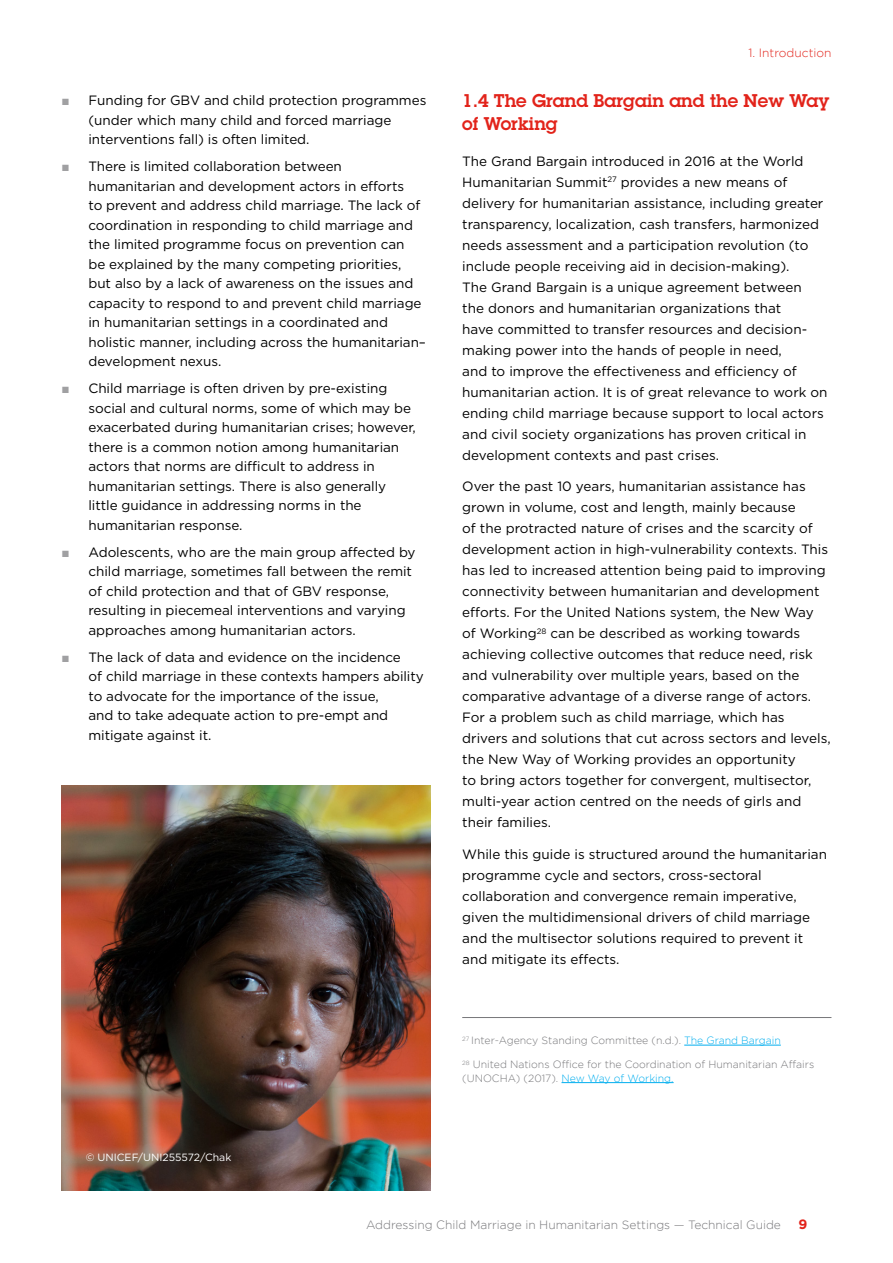
<style>
.page{position:relative;width:893px;height:1263px;background:#fff}
.page>*{position:absolute;margin:0;border:0;box-sizing:border-box;transform-origin:0 0}
.t1{font:600 18px/22.5px "Lubalin Graph Std";color:#e2231a}
.t2{font:13.5px/21px "Gotham";letter-spacing:-.005em;color:#000}
.t3{font:700 13.5px "Gotham";color:#e2231a}
.t4{font:300 12px "Gotham";color:#77777a}
.t5{font:300 12px "Gotham";color:#e2231a}
.t6{font:300 10.5px/13.5px "Gotham";color:#77777a}
.t7{font:10.5px "Gotham";color:#fff}
.s1{font-family:"Arial";color:#a0a0a2}
.s2{color:#00aeef}
</style>
<div class="page">
<img style="left:62px;top:786px;width:369px;height:405px">
<hr style="left:684px;top:1045px;width:97px;height:1px;background:#00aeef">
<hr style="left:561px;top:1082px;width:113px;height:1px;background:#00aeef">
<hr style="left:462px;top:1017px;width:369px;height:1px;background:#77777a">
<p class="t2" style="left:88px;top:90px;width:339px;line-height:19.5px;text-indent:-27px"><span class="s1">■</span> Funding for GBV and child protection programmes (under which many child and forced marriage interventions fall) is often limited.</p>
<p class="t2" style="left:88px;top:156px;width:339px;line-height:19.5px;text-indent:-27px"><span class="s1">■</span> There is limited collaboration between humanitarian and development actors in efforts<br>to prevent and address child marriage. The lack of coordination in responding to child marriage and the limited programme focus on prevention can<br>be explained by the many competing priorities, but also by a lack of awareness on the issues and capacity to respond to and prevent child marriage in humanitarian settings in a coordinated and holistic manner, including across the humanitarian– development nexus.</p>
<p class="t2" style="left:88px;top:378px;width:329px;line-height:19.5px;text-indent:-27px"><span class="s1">■</span> Child marriage is often driven by pre-existing social and cultural norms, some of which may be exacerbated during humanitarian crises; however, there is a common notion among humanitarian actors that norms are difficult to address in humanitarian settings. There is also generally little guidance in addressing norms in the humanitarian response.</p>
<p class="t2" style="left:88px;top:542px;width:329px;line-height:19.5px;text-indent:-27px"><span class="s1">■</span> Adolescents, who are the main group affected by child marriage, sometimes fall between the remit of child protection and that of GBV response, resulting in piecemeal interventions and varying approaches among humanitarian actors.</p>
<p class="t2" style="left:88px;top:647px;width:337px;line-height:19.5px;text-indent:-27px"><span class="s1">■</span> The lack of data and evidence on the incidence<br>of child marriage in these contexts hampers ability to advocate for the importance of the issue,<br>and to take adequate action to pre-empt and mitigate against it.</p>
<p class="t7" style="left:86px;top:1150px;width:147px">© UNICEF/UNI255572/Chak</p>
<p class="t5" style="left:748px;top:46px;width:84px">1. Introduction</p>
<h1 class="t1" style="left:462px;top:90px;width:369px">1.4 The Grand Bargain and the New Way of Working</h1>
<p class="t2" style="left:462px;top:150px;width:367px">The Grand Bargain introduced in 2016 at the World Humanitarian Summit<sup>27</sup> provides a new means of delivery for humanitarian assistance, including greater transparency, localization, cash transfers, harmonized needs assessment and a participation revolution (to include people receiving aid in decision-making).<br>The Grand Bargain is a unique agreement between<br>the donors and humanitarian organizations that<br>have committed to transfer resources and decision&shy;making power into the hands of people in need,<br>and to improve the effectiveness and efficiency of humanitarian action. It is of great relevance to work on ending child marriage because support to local actors and civil society organizations has proven critical in development contexts and past crises.</p>
<p class="t2" style="left:462px;top:476px;width:370px">Over the past 10 years, humanitarian assistance has grown in volume, cost and length, mainly because<br>of the protracted nature of crises and the scarcity of development action in high-vulnerability contexts. This has led to increased attention being paid to improving connectivity between humanitarian and development efforts. For the United Nations system, the New Way of Working<sup>28</sup> can be described as working towards achieving collective outcomes that reduce need, risk and vulnerability over multiple years, based on the comparative advantage of a diverse range of actors.<br>For a problem such as child marriage, which has drivers and solutions that cut across sectors and levels, the New Way of Working provides an opportunity<br>to bring actors together for convergent, multisector, multi-year action centred on the needs of girls and their families.</p>
<p class="t2" style="left:462px;top:843px;width:366px">While this guide is structured around the humanitarian programme cycle and sectors, cross-sectoral collaboration and convergence remain imperative, given the multidimensional drivers of child marriage and the multisector solutions required to prevent it and mitigate its effects.</p>
<p class="t6" style="left:462px;top:1034px;width:320px"><sup>27</sup> Inter-Agency Standing Committee (n.d.). <span class="s2">The Grand Bargain</span></p>
<p class="t6" style="left:462px;top:1058px;width:353px"><sup>28</sup> United Nations Office for the Coordination of Humanitarian Affairs (UNOCHA) (2017). <span class="s2">New Way of Working.</span></p>
<p class="t4" style="left:366px;top:1218px;width:416px">Addressing Child Marriage in Humanitarian Settings — Technical Guide</p>
<p class="t3" style="left:798px;top:1215px;width:10px">9</p>
</div>
